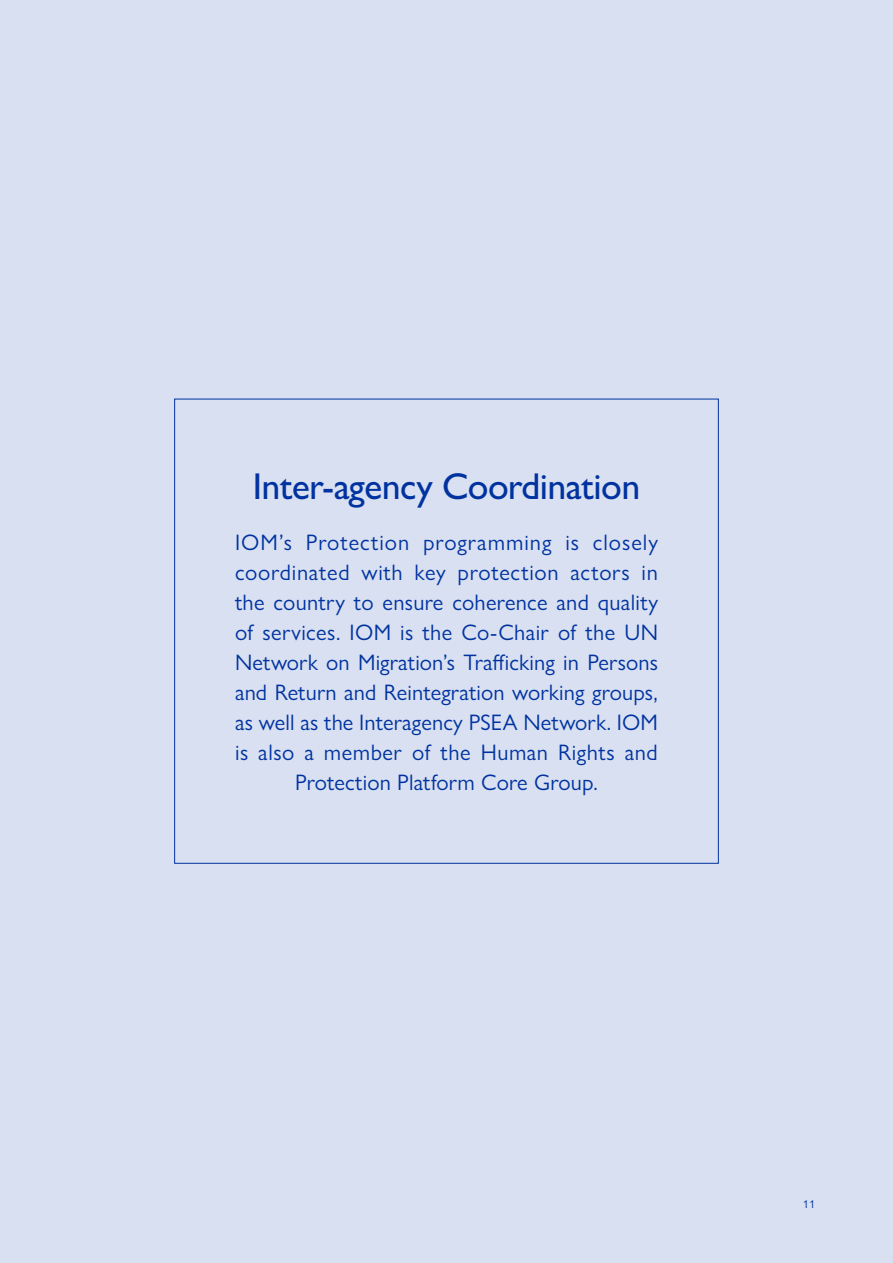
<style>
.page{position:relative;width:893px;height:1263px;background:#d9e0f1}
.page>*{position:absolute;margin:0;border:0;box-sizing:border-box;transform-origin:0 0}
.t1{font:500 37.5px "Gill Sans Nova";letter-spacing:-.015em;color:#0033a0}
.t2{font:22.5px/30px "Gill Sans Nova";letter-spacing:.01em;color:#0033a0;text-align:center}
.t3{font:11.25px "Gill Sans Nova";color:#0033a0}
</style>
<div class="page">
<h1 class="t1" style="left:253px;top:464px;width:389px">Inter-agency Coordination</h1>
<p class="t2" style="left:235px;top:527px;width:425px">IOM’s Protection programming is closely coordinated with key protection actors in the country to ensure coherence and quality of services. IOM is the Co-Chair of the UN Network on Migration’s Trafficking in Persons and Return and Reintegration working groups, as well as the Interagency PSEA Network. IOM is also a member of the Human Rights and Protection Platform Core Group.</p>
<p class="t3" style="left:803px;top:1197px;width:13px">11</p>
</div>
